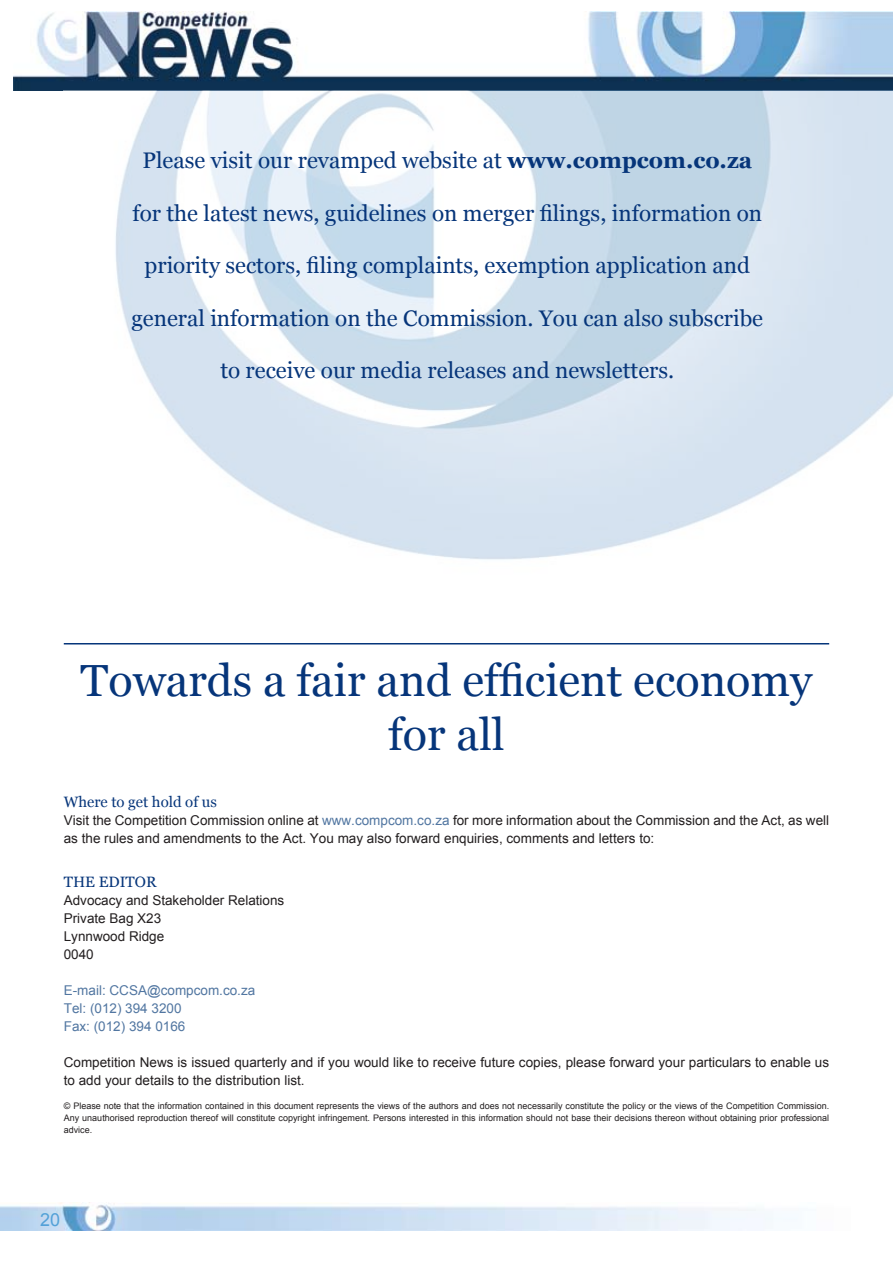
<style>
.page{position:relative;width:893px;height:1263px;background:#fff}
.page>*{position:absolute;margin:0;border:0;box-sizing:border-box;transform-origin:0 0}
.t1{font:45px/54px "Georgia";color:#06357a;text-align:center}
.t2{font:22.5px "Georgia";color:#06357a}
.t3{font:18px "Arial";color:#53a1d8}
.t4{font:15px "Georgia";color:#06357a}
.t5{font:13.5px/18px "Arial";color:#221e1f}
.t6{font:13.5px/18px "Arial";color:#5176a1}
.t7{font:9px/12px "Arial";color:#221e1f;text-align:justify}
.s1{font-weight:700}
.s2{color:#5176a1}
</style>
<div class="page">
<img style="left:13px;top:11px;width:880px;height:79px">
<img style="left:0;top:1203px;width:798px;height:28px">
<img style="left:64px;top:90px;width:829px;height:470px">
<hr style="left:64px;top:643px;width:765px;height:1px;background:#06357a">
<h2 class="t2" style="left:142px;top:148px;width:611px">Please visit our revamped website at <span class="s1">www.compcom.co.za</span></h2>
<h2 class="t2" style="left:132px;top:200px;width:631px">for the latest news, guidelines on merger filings, information on</h2>
<h2 class="t2" style="left:145px;top:253px;width:607px">priority sectors, filing complaints, exemption application and</h2>
<h2 class="t2" style="left:131px;top:305px;width:633px">general information on the Commission. You can also subscribe</h2>
<h2 class="t2" style="left:220px;top:358px;width:455px">to receive our media releases and newsletters.</h2>
<h1 class="t1" style="left:81px;top:653px;width:733px">Towards a fair and efficient economy for all</h1>
<p class="t4" style="left:64px;top:793px;width:155px">Where to get hold of us</p>
<p class="t5" style="left:64px;top:811px;width:767px">Visit the Competition Commission online at <span class="s2">www.compcom.co.za</span> for more information about the Commission and the Act, as well as the rules and amendments to the Act. You may also forward enquiries, comments and letters to:</p>
<p class="t4" style="left:64px;top:874px;width:94px">THE EDITOR</p>
<p class="t5" style="left:64px;top:892px;width:222px">Advocacy and Stakeholder Relations<br>Private Bag X23<br>Lynnwood Ridge<br>0040</p>
<p class="t6" style="left:64px;top:981px;width:193px">E-mail: CCSA@compcom.co.za<br>Tel: (012) 394 3200<br>Fax: (012) 394 0166</p>
<p class="t5" style="left:64px;top:1053px;width:767px">Competition News is issued quarterly and if you would like to receive future copies, please forward your particulars to enable us to add your details to the distribution list.</p>
<p class="t7" style="left:64px;top:1100px;width:767px">© Please note that the information contained in this document represents the views of the authors and does not necessarily constitute the policy or the views of the Competition Commission.<br>Any unauthorised reproduction thereof will constitute copyright infringement. Persons interested in this information should not base their decisions thereon without obtaining prior professional advice.</p>
<h3 class="t3" style="left:40px;top:1209px;width:22px">20</h3>
</div>
